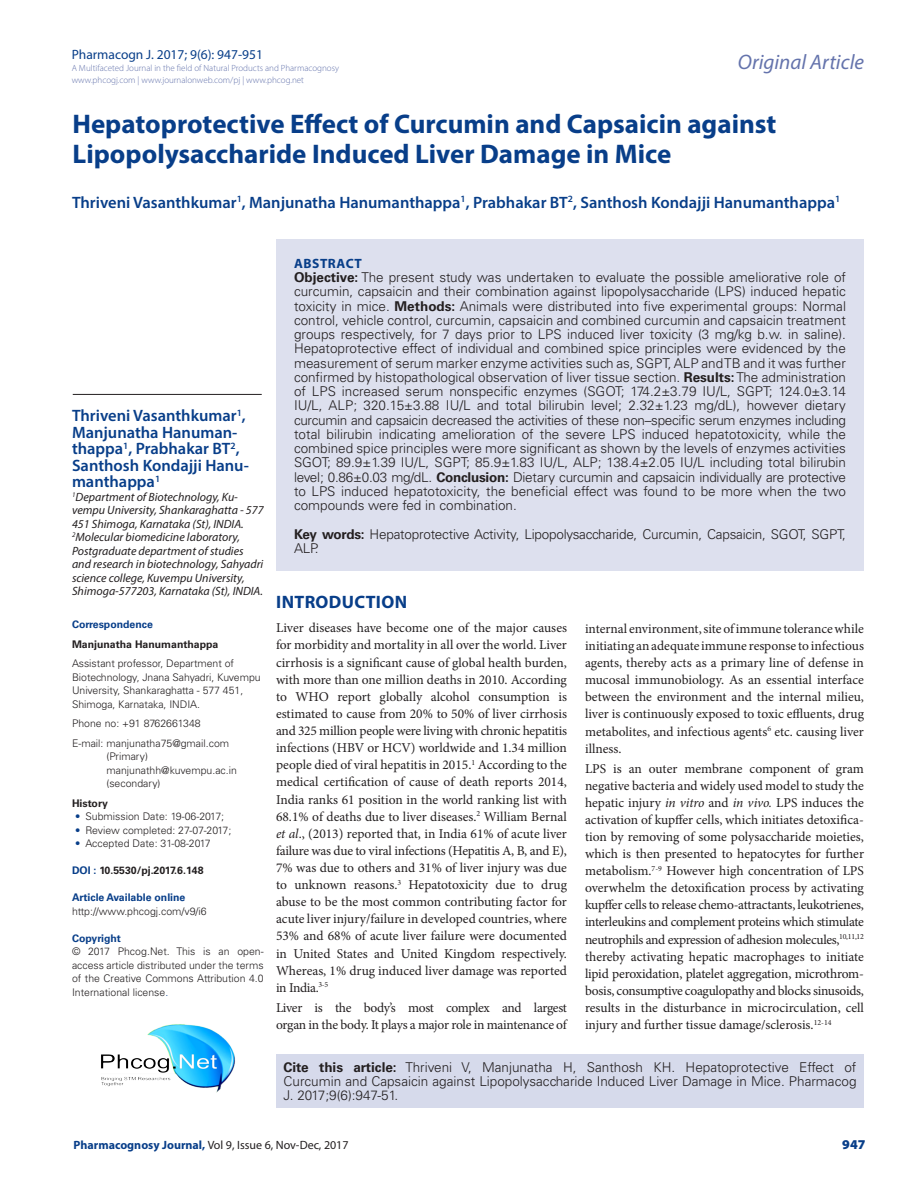
<style>
.page{position:relative;width:918px;height:1188px;background:#fff}
.page>*{position:absolute;margin:0;border:0;box-sizing:border-box;transform-origin:0 0}
.CT{font:700 27px/30px "Myriad Pro";color:#083e89}
.t1{font:italic 21px "Myriad Pro";color:#6473ac}
._1_HD{font:700 18px "Myriad Pro";letter-spacing:.02em;color:#083e89}
.CA{font:600 16.5px/16.5px "Myriad Pro";color:#083e89}
.ABS_TXT{font:300 13.5px/14.2px "Univers LT Std";color:#231f20;text-align:justify}
.TXT{font:13.5px/17.1px "Minion Pro";letter-spacing:-.01em;color:#231f20;text-align:justify}
.TXT-2{font:13.5px/17.1px "Minion Pro";color:#211d1e;text-align:justify}
.t2{font:13.5px "Myriad Pro";color:#083e89}
.ABS_HD{font:700 13.5px "Myriad Pro";letter-spacing:.04em;color:#083e89}
.RRH{font:900 13.5px "Myriad Pro";color:#083e89}
.CA_Aff{font:italic 12px/13.5px "Myriad Pro";color:#231f20}
.RRH-2{font:12px "Myriad Pro";color:#231f20}
.ABS_AU_ADD{font:300 10.5px/13.5px "Univers LT Std";color:#231f20}
.ABS_AU_ADD-2{font:700 10.5px "Univers LT Std";color:#231f20}
.ABS_AU_ADD-3{font:700 10.5px "Univers LT Std";color:#083e89}
.ABS_TXT-2{font:700 10.5px "Univers LT Std";color:#083e89}
.t3{font:300 9px/12px "Myriad Pro";color:#6473ac}
.s1{color:#083e89}
.s2{font-weight:700}
.s3{font-style:italic}
.s4{font-style:italic;color:#231f20}
.s5{color:#231f20}
.s6{font-weight:700;color:#083e89}
</style>
<div class="page">
<div style="left:276px;top:240px;width:588px;height:331px;background:#dde0ee"></div>
<hr style="left:73px;top:394px;width:189px;height:1px;background:#231f20">
<div style="left:276px;top:1054px;width:588px;height:54px;background:#d6daeb"></div>
<img style="left:101px;top:1024px;width:134px;height:69px">
<p class="t2" style="left:72px;top:46px;width:193px">Pharmacogn J. 2017; 9(6): 947-951</p>
<p class="t3" style="left:72px;top:62px;width:269px">A Multifaceted Journal in the field of Natural Products and Pharmacognosy www.phcogj.com | www.journalonweb.com/pj | www.phcog.net</p>
<h2 class="t1" style="left:738px;top:49px;width:128px">Original Article</h2>
<p class="CT" style="left:73px;top:108px;width:705px">Hepatoprotective Effect of Curcumin and Capsaicin against<br>Lipopolysaccharide Induced Liver Damage in Mice</p>
<p class="CA" style="left:72px;top:193px;width:770px">Thriveni Vasanthkumar<sup>1</sup>, Manjunatha Hanumanthappa<sup>1</sup>, Prabhakar BT<sup>2</sup>, Santhosh Kondajji Hanumanthappa<sup>1</sup></p>
<p class="CA" style="left:72px;top:407px;width:178px">Thriveni Vasanthkumar<sup>1</sup>,<br>Manjunatha Hanuman&shy;thappa<sup>1</sup>, Prabhakar BT<sup>2</sup>,<br>Santhosh Kondajji Hanu&shy;manthappa<sup>1</sup></p>
<p class="CA_Aff" style="left:72px;top:490px;width:193px"><sup>1</sup>Department of Biotechnology, Ku&shy;vempu University, Shankaraghatta - 577<br>451 Shimoga, Karnataka (St), INDIA.</p>
<p class="CA_Aff" style="left:72px;top:530px;width:193px"><sup>2</sup>Molecular biomedicine laboratory, Postgraduate department of studies and research in biotechnology, Sahyadri science college, Kuvempu University, Shimoga-577203, Karnataka (St), INDIA.</p>
<p class="ABS_TXT-2" style="left:72px;top:619px;width:82px">Correspondence</p>
<p class="ABS_AU_ADD-2" style="left:72px;top:638px;width:148px">Manjunatha Hanumanthappa</p>
<p class="ABS_AU_ADD" style="left:72px;top:657px;width:190px">Assistant professor, Department of Biotechnology, Jnana Sahyadri, Kuvempu University, Shankaraghatta - 577 451, Shimoga, Karnataka, INDIA.</p>
<p class="ABS_AU_ADD" style="left:72px;top:717px;width:130px">Phone no: +91 8762661348</p>
<p class="ABS_AU_ADD" style="left:106px;top:736px;width:132px;text-indent:-34px">E-mail: manjunatha75@gmail.com (Primary) manjunathh@kuvempu.ac.in (secondary)</p>
<p class="ABS_AU_ADD-2" style="left:72px;top:797px;width:37px">History</p>
<p class="ABS_AU_ADD" style="left:75px;top:810px;width:151px"><span class="s1">•</span> Submission Date: 19-06-2017;</p>
<p class="ABS_AU_ADD" style="left:75px;top:823px;width:158px"><span class="s1">•</span> Review completed: 27-07-2017;</p>
<p class="ABS_AU_ADD" style="left:75px;top:837px;width:137px"><span class="s1">•</span> Accepted Date: 31-08-2017</p>
<p class="ABS_AU_ADD-2" style="left:72px;top:865px;width:133px"><span class="s1">DOI :</span> 10.5530/pj.2017.6.148</p>
<p class="ABS_AU_ADD-3" style="left:72px;top:892px;width:115px">Article Available online</p>
<p class="ABS_AU_ADD" style="left:72px;top:904px;width:136px">http://www.phcogj.com/v9/i6</p>
<p class="ABS_AU_ADD-3" style="left:72px;top:932px;width:50px">Copyright</p>
<p class="ABS_AU_ADD" style="left:72px;top:945px;width:193px;text-align:justify">© 2017 Phcog.Net. This is an open&shy;access article distributed under the terms of the Creative Commons Attribution 4.0<br>International license<span class="s1">.</span></p>
<p class="ABS_HD" style="left:294px;top:254px;width:69px">ABSTRACT</p>
<p class="ABS_TXT" style="left:294px;top:270px;width:554px"><span class="s2">Objective:</span> The present study was undertaken to evaluate the possible ameliorative role of curcumin, capsaicin and their combination against lipopolysaccharide (LPS) induced hepatic toxicity in mice. <span class="s2">Methods:</span> Animals were distributed into five experimental groups: Normal control, vehicle control, curcumin, capsaicin and combined curcumin and capsaicin treatment groups respectively, for 7 days prior to LPS induced liver toxicity (3 mg/kg b.w. in saline).<br>Hepatoprotective effect of individual and combined spice principles were evidenced by the measurement of serum marker enzyme activities such as, SGPT, ALP and TB and it was further confirmed by histopathological observation of liver tissue section. <span class="s2">Results:</span> The administration of LPS increased serum nonspecific enzymes (SGOT; 174.2±3.79 IU/L, SGPT; 124.0±3.14<br>IU/L, ALP; 320.15±3.88 IU/L and total bilirubin level; 2.32±1.23 mg/dL), however dietary curcumin and capsaicin decreased the activities of these non–specific serum enzymes including total bilirubin indicating amelioration of the severe LPS induced hepatotoxicity, while the combined spice principles were more significant as shown by the levels of enzymes activities SGOT; 89.9±1.39 IU/L, SGPT; 85.9±1.83 IU/L, ALP; 138.4±2.05 IU/L including total bilirubin level; 0.86±0.03 mg/dL. <span class="s2">Conclusion:</span> Dietary curcumin and capsaicin individually are protective to LPS induced hepatotoxicity, the beneficial effect was found to be more when the two compounds were fed in combination.</p>
<p class="ABS_TXT" style="left:294px;top:527px;width:553px"><span class="s2">Key words:</span> Hepatoprotective Activity, Lipopolysaccharide, Curcumin, Capsaicin, SGOT, SGPT,<br>ALP.</p>
<p class="_1_HD" style="left:276px;top:590px;width:132px">INTRODUCTION</p>
<p class="TXT" style="left:276px;top:620px;width:293px">Liver diseases have become one of the major causes for morbidity and mortality in all over the world. Liver cirrhosis is a significant cause of global health burden, with more than one million deaths in 2010. According to WHO report globally alcohol consumption is estimated to cause from 20% to 50% of liver cirrhosis and 325 million people were living with chronic hepatitis infections (HBV or HCV) worldwide and 1.34 million people died of viral hepatitis in 2015.<sup>1</sup> According to the medical certification of cause of death reports 2014, India ranks 61 position in the world ranking list with 68.1% of deaths due to liver diseases.<sup>2</sup> William Bernal <span class="s3">et al</span>., (2013) reported that, in India 61% of acute liver failure was due to viral infections (Hepatitis A, B, and E), 7% was due to others and 31% of liver injury was due to unknown reasons.<sup>3</sup> Hepatotoxicity due to drug abuse to be the most common contributing factor for acute liver injury/failure in developed countries, where 53% and 68% of acute liver failure were documented in United States and United Kingdom respectively.<br>Whereas, 1% drug induced liver damage was reported in India.<sup>3-5</sup></p>
<p class="TXT" style="left:276px;top:999px;width:293px">Liver is the body’s most complex and largest organ in the body. It plays a major role in maintenance of</p>
<p class="TXT" style="left:585px;top:620px;width:281px">internal environment, site of immune tolerance while initiating an adequate immune response to infectious agents, thereby acts as a primary line of defense in mucosal immunobiology. As an essential interface between the environment and the internal milieu, liver is continuously exposed to toxic effluents, drug metabolites, and infectious agents<sup>6</sup> etc. causing liver illness.</p>
<p class="TXT-2" style="left:585px;top:760px;width:281px">LPS is an outer membrane component of gram negative bacteria and widely used model to study the hepatic injury <span class="s4">in vitro</span> and <span class="s4">in vivo.</span> LPS induces the activation of kupffer cells, which initiates detoxifica&shy;tion by removing of some polysaccharide moieties, which is then presented to hepatocytes for further metabolism.<sup>7-9</sup> <span class="s5">However high concentration of LPS overwhelm the detoxification process by activating kupffer cells</span> to release chemo-attractants, leukotrienes, interleukins and complement proteins which stimulate neutrophils and expression of adhesion molecules,<sup>10,11,12 </sup><span class="s5">thereby activating</span> hepatic macrophages to initiate lipid peroxidation, platelet aggregation, microthrom&shy;bosis, consumptive coagulopathy and blocks sinusoids, results in the disturbance in microcirculation, cell injury and further tissue damage/sclerosis.<sup>12-14</sup></p>
<p class="ABS_TXT" style="left:284px;top:1060px;width:575px"><span class="s2">Cite this article:</span> Thriveni V, Manjunatha H, Santhosh KH. Hepatoprotective Effect of Curcumin and Capsaicin against Lipopolysaccharide Induced Liver Damage in Mice. Pharmacog J. 2017;9(6):947-51.</p>
<p class="RRH-2" style="left:74px;top:1138px;width:277px"><span class="s6">Pharmacognosy Journal,</span> Vol 9, Issue 6, Nov-Dec, 2017</p>
<p class="RRH" style="left:842px;top:1136px;width:25px">947</p>
</div>
